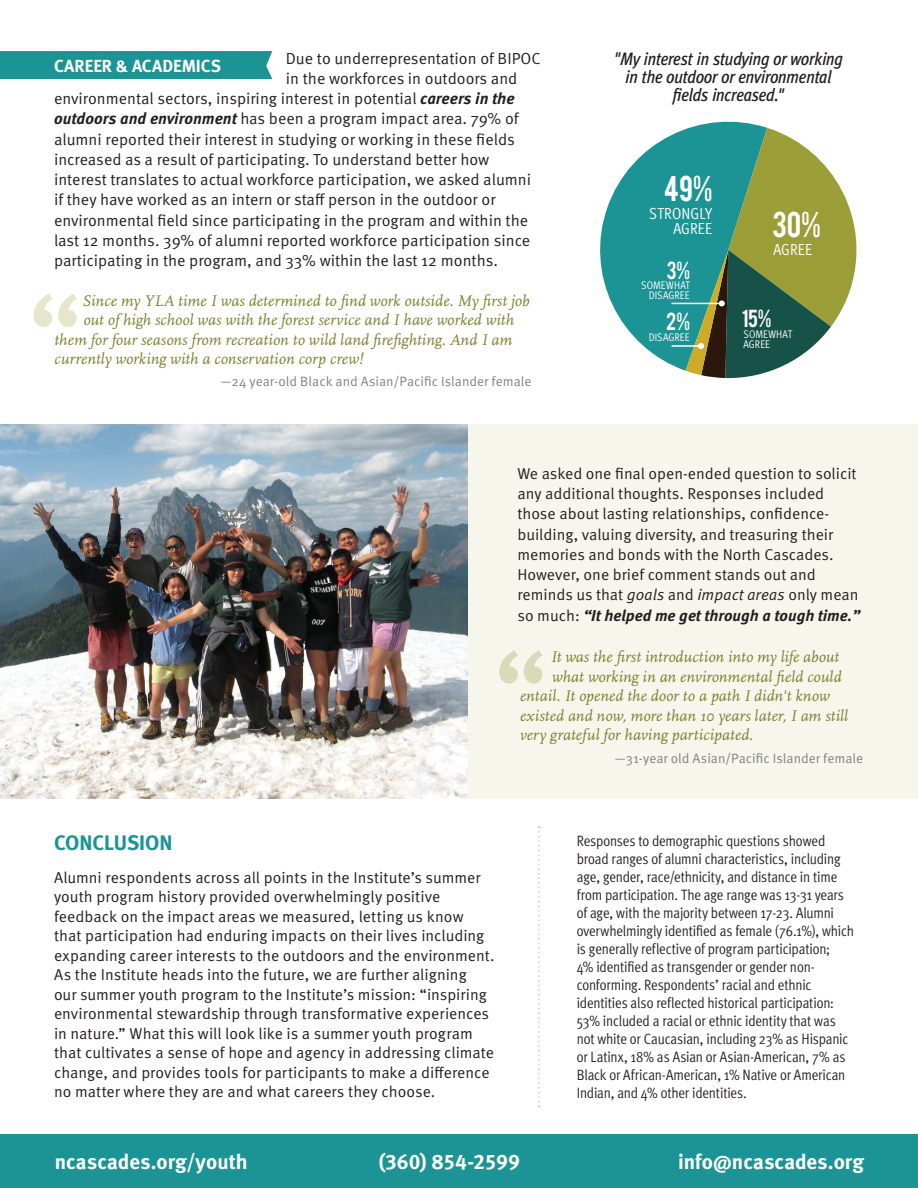
<style>
.page{position:relative;width:918px;height:1188px;background:#fff}
.page>*{position:absolute;margin:0;border:0;box-sizing:border-box;transform-origin:0 0}
.t1{font:124.65px "Meta Normal LF";color:#e6e6cd}
.t2{font:124.65px "Meta Normal LF";color:#dbdab8}
.Body{font:28.05px "Bebas";color:#fff}
.NCI_Info{font:21px "Meta Bold LF";letter-spacing:.005em;color:#fff}
.Body-2{font:21px "Meta Bold LF";color:#1c9394}
.Body-3{font:19.35px "Bebas";color:#fff}
.Body-4{font:italic 500 condensed 18px/18px "Meta Pro";letter-spacing:-.02em;color:#231f20;text-align:center}
.Body-5{font:17.55px "Meta Bold LF";color:#fff}
.Body-6{font:16.05px "Meta Pro Norm";color:#231f20}
.t3{font:italic 16.05px "Scala";letter-spacing:.005em;color:#7d7f2c}
.Body-7{font:16.05px/15px "Meta Pro Cond Norm";letter-spacing:.005em;color:#fff;text-align:right}
.Body-8{font:15.75px/19.5px "Meta Pro Norm";color:#231f20}
.Body-9{font:15px/18px "Meta Pro Cond Norm";letter-spacing:-.01em;color:#231f20}
.Quote_Attribution{font:13.5px "Meta Pro Norm";color:#808285}
.Body-10{font:11.1px/10.4px "Meta Pro Cond Norm";letter-spacing:.005em;color:#fff;text-align:right}
.s1{font-family:"Meta Pro";font-weight:700;font-style:italic}
.s2{font-family:"Meta Pro Norm Ita"}
</style>
<div class="page">
<div style="left:0;top:425px;width:918px;height:374px;background:#f6f6ed"></div>
<img style="left:0;top:425px;width:468px;height:374px">
<svg style="left:538px;top:826px;width:2px;height:281px"></svg>
<svg style="left:600px;top:121px;width:167px;height:250px;fill:#1c9394"></svg>
<hr style="left:672px;top:345px;width:29px;height:2px;background:#fff">
<hr style="left:672px;top:303px;width:50px;height:1px;background:#fff">
<svg style="left:686px;top:128px;width:171px;height:251px"></svg>
<div style="left:0;top:51px;width:272px;height:28px;background:#1c9394"></div>
<div style="left:0;top:1134px;width:918px;height:54px;background:#1c9394"></div>
<p class="Body-6" style="left:286px;top:46px;width:256px">Due to underrepresentation of BIPOC</p>
<p class="Body-6" style="left:286px;top:66px;width:233px">in the workforces in outdoors and</p>
<p class="Body-6" style="left:54px;top:86px;width:462px">environmental sectors, inspiring interest in potential <span class="s1">careers in the</span></p>
<p class="Body-6" style="left:54px;top:107px;width:466px"><span class="s1">outdoors and environment</span> has been a program impact area. 79% of</p>
<p class="Body-6" style="left:54px;top:127px;width:462px">alumni reported their interest in studying or working in these fields</p>
<p class="Body-6" style="left:54px;top:147px;width:437px">increased as a result of participating. To understand better how</p>
<p class="Body-6" style="left:54px;top:167px;width:479px">interest translates to actual workforce participation, we asked alumni</p>
<p class="Body-6" style="left:54px;top:188px;width:443px">if they have worked as an intern or staff person in the outdoor or</p>
<p class="Body-6" style="left:54px;top:208px;width:476px">environmental field since participating in the program and within the</p>
<p class="Body-6" style="left:54px;top:228px;width:478px">last 12 months. 39% of alumni reported workforce participation since</p>
<p class="Body-6" style="left:54px;top:248px;width:446px">participating in the program, and 33% within the last 12 months.</p>
<p class="Body-5" style="left:54px;top:55px;width:168px">CAREER &amp; ACADEMICS</p>
<p class="t1" style="left:26px;top:267px;width:58px">“</p>
<p class="t3" style="left:82px;top:292px;width:449px">Since my YLA time I was determined to find work outside. My first job</p>
<p class="t3" style="left:83px;top:312px;width:432px">out of high school was with the forest service and I have worked with</p>
<p class="t3" style="left:55px;top:331px;width:459px">them for four seasons from recreation to wild land firefighting. And I am</p>
<p class="t3" style="left:54px;top:351px;width:310px">currently working with a conservation corp crew!</p>
<p class="Quote_Attribution" style="left:221px;top:372px;width:313px">—24 year-old Black and Asian/Pacific Islander female</p>
<p class="Body-4" style="left:614px;top:48px;width:231px">"My interest in studying or working in the outdoor or environmental fields increased."</p>
<p class="Body" style="left:664px;top:168px;width:50px">49%</p>
<p class="Body-7" style="left:649px;top:205px;width:65px">STRONGLY<br>AGREE</p>
<p class="Body-3" style="left:666px;top:256px;width:25px">3%</p>
<p class="Body-10" style="left:641px;top:279px;width:50px">SOMEWHAT<br>DISAGREE</p>
<p class="Body-3" style="left:666px;top:308px;width:25px">2%</p>
<p class="Body-10" style="left:649px;top:331px;width:42px">DISAGREE</p>
<p class="Body" style="left:772px;top:204px;width:50px">30%</p>
<p class="Body-7" style="left:773px;top:241px;width:40px">AGREE</p>
<p class="Body-3" style="left:742px;top:305px;width:31px">15%</p>
<p class="Body-10" style="left:743px;top:328px;width:50px;text-align:left">SOMEWHAT<br>AGREE</p>
<p class="Body-8" style="left:517px;top:462px;width:344px;line-height:20.2px">We asked one final open-ended question to solicit any additional thoughts. Responses included those about lasting relationships, confidence&shy;building, valuing diversity, and treasuring their memories and bonds with the North Cascades.<br>However, one brief comment stands out and reminds us that <span class="s2">goals</span> and <span class="s2">impact areas</span> only mean so much: <span class="s1">“It helped me get through a tough time.”</span></p>
<p class="t2" style="left:492px;top:624px;width:58px">“</p>
<p class="t3" style="left:551px;top:649px;width:290px">It was the first introduction into my life about</p>
<p class="t3" style="left:552px;top:668px;width:291px">what working in an environmental field could</p>
<p class="t3" style="left:520px;top:688px;width:311px">entail. It opened the door to a path I didn't know</p>
<p class="t3" style="left:520px;top:707px;width:330px">existed and now, more than 10 years later, I am still</p>
<p class="t3" style="left:520px;top:727px;width:235px">very grateful for having participated.</p>
<p class="Quote_Attribution" style="left:615px;top:749px;width:250px">—31-year old Asian/Pacific Islander female</p>
<p class="Body-2" style="left:54px;top:830px;width:120px">CONCLUSION</p>
<p class="Body-8" style="left:54px;top:866px;width:442px">Alumni respondents across all points in the Institute’s summer youth program history provided overwhelmingly positive feedback on the impact areas we measured, letting us know that participation had enduring impacts on their lives including expanding career interests to the outdoors and the environment.<br>As the Institute heads into the future, we are further aligning<br>our summer youth program to the Institute’s mission: “inspiring environmental stewardship through transformative experiences in nature.” What this will look like is a summer youth program that cultivates a sense of hope and agency in addressing climate change, and provides tools for participants to make a difference no matter where they are and what careers they choose.</p>
<p class="Body-9" style="left:577px;top:831px;width:279px">Responses to demographic questions showed broad ranges of alumni characteristics, including age, gender, race/ethnicity, and distance in time from participation. The age range was 13-31 years of age, with the majority between 17-23. Alumni overwhelmingly identified as female (76.1%), which is generally reflective of program participation;<br>4% identified as transgender or gender non&shy;conforming. Respondents’ racial and ethnic identities also reflected historical participation:<br>53% included a racial or ethnic identity that was not white or Caucasian, including 23% as Hispanic or Latinx, 18% as Asian or Asian-American, 7% as Black or African-American, 1% Native or American Indian, and 4% other identities.</p>
<p class="NCI_Info" style="left:55px;top:1149px;width:195px">ncascades.org/youth</p>
<p class="NCI_Info" style="left:379px;top:1149px;width:143px">(360) 854-2599</p>
<p class="NCI_Info" style="left:678px;top:1149px;width:187px">info@ncascades.org</p>
</div>
